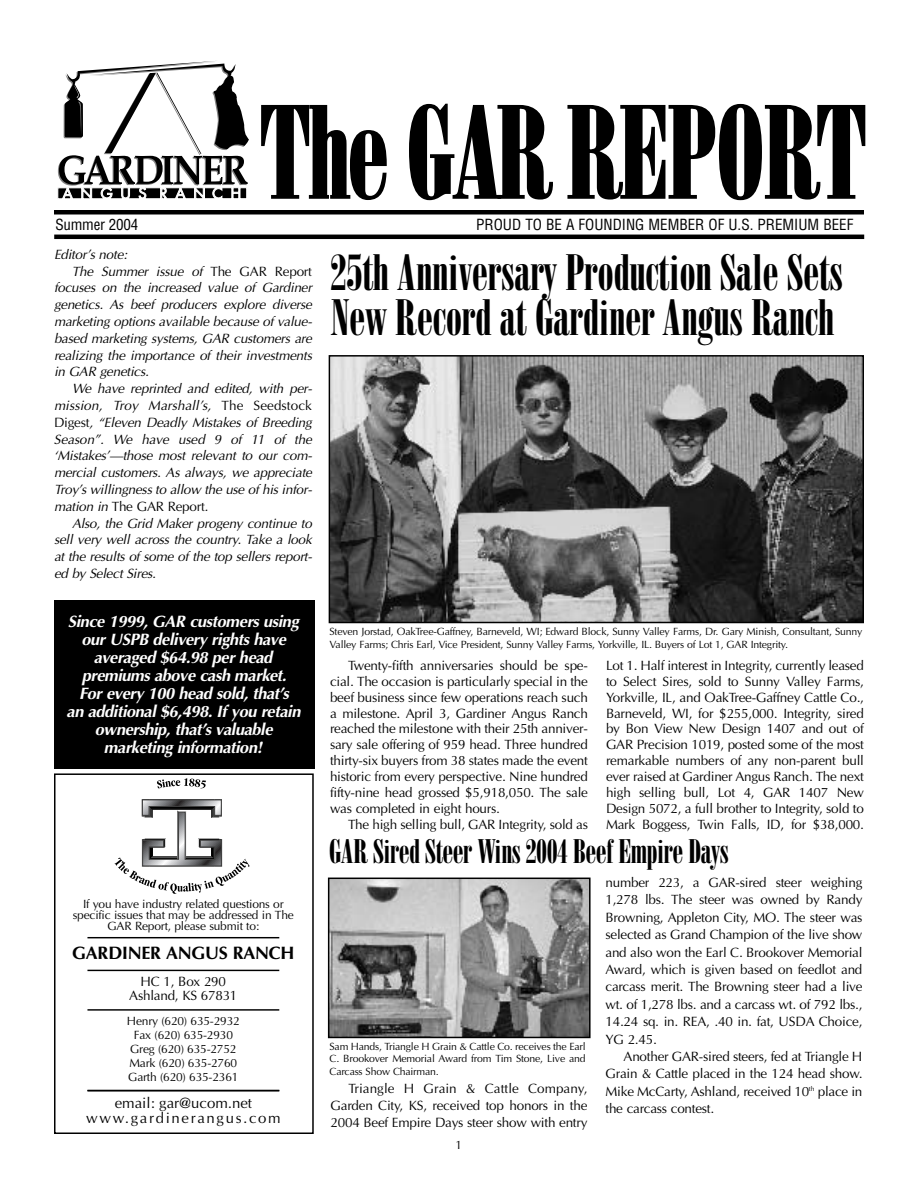
<style>
.page{position:relative;width:918px;height:1188px;background:#fff}
.page>*{position:absolute;margin:0;border:0;box-sizing:border-box;transform-origin:0 0}
.t1{font:49.5px/45px "Bodoni Poster Compressed";letter-spacing:-.01em;color:#000}
.t2{font:33px "Bodoni Poster Compressed";letter-spacing:-.015em;color:#000}
.t3{font:700 18px "Optima";letter-spacing:-.015em;color:#000}
.t4{font:italic 700 16.5px/18px "Optima";color:#fff;text-align:center}
.t5{font:condensed 15px "Helvetica";color:#000}
.t6{font:15px/15.6px "Optima";letter-spacing:.11em;color:#000;text-align:center}
.t7{font:13.5px/15.9px "Optima";letter-spacing:-.015em;color:#000;text-align:justify}
.t8{font:italic 13.5px "Optima";color:#000}
.t9{font:12px/14.1px "Optima";letter-spacing:-.015em;color:#000;text-align:center}
.t10{font:10.5px/12.8px "Optima";letter-spacing:-.015em;color:#000}
.s1{font-style:normal}
.s2{font-style:italic}
</style>
<div class="page">
<svg style="left:58px;top:61px;width:191px;height:138px"></svg>
<svg style="left:261px;top:104px;width:126px;height:96px"></svg>
<svg style="left:409px;top:103px;width:144px;height:98px"></svg>
<svg style="left:567px;top:103px;width:299px;height:98px"></svg>
<hr style="left:54px;top:210px;width:810px;height:4px;background:#000">
<hr style="left:87px;top:937px;width:192px;height:1px;background:#000">
<hr style="left:87px;top:970px;width:192px;height:1px;background:#000">
<hr style="left:87px;top:1009px;width:192px;height:2px;background:#000">
<hr style="left:87px;top:1090px;width:192px;height:1px;background:#000">
<svg style="left:157px;top:778px;width:49px;height:11px"></svg>
<svg style="left:115px;top:799px;width:134px;height:95px"></svg>
<div style="left:54px;top:773px;width:260px;height:361px;border:2px solid #000"></div>
<hr style="left:54px;top:235px;width:810px;height:4px;background:#000">
<img style="left:332px;top:358px;width:529px;height:262px">
<div style="left:329px;top:355px;width:535px;height:268px;border:2px solid #000"></div>
<div style="left:54px;top:600px;width:261px;height:169px;background:#000"></div>
<img style="left:331px;top:881px;width:257px;height:154px">
<div style="left:328px;top:878px;width:263px;height:160px;border:2px solid #000"></div>
<p class="t5" style="left:56px;top:219px;width:84px">Summer 2004</p>
<p class="t5" style="left:476px;top:219px;width:379px">PROUD TO BE A FOUNDING MEMBER OF U.S. PREMIUM BEEF</p>
<p class="t8" style="left:54px;top:249px;width:77px">Editor’s note:</p>
<p class="t8" style="left:72px;top:265px;width:241px">The Summer issue of <span class="s1">T h e G A R Re p o rt</span></p>
<p class="t8" style="left:54px;top:282px;width:262px">focuses on the increased value of Gardiner</p>
<p class="t8" style="left:54px;top:299px;width:262px">genetics. As beef producers explore diverse</p>
<p class="t8" style="left:54px;top:316px;width:262px">marketing options available because of value-</p>
<p class="t8" style="left:54px;top:333px;width:262px">based marketing systems, GAR customers are</p>
<p class="t8" style="left:54px;top:349px;width:262px">realizing the importance of their investments</p>
<p class="t8" style="left:54px;top:366px;width:99px">in GAR genetics.</p>
<p class="t8" style="left:72px;top:383px;width:244px">We have reprinted and edited, with per-</p>
<p class="t8" style="left:54px;top:400px;width:259px">mission, Troy Marshall’s, <span class="s1">T h e S e e d sto c k</span></p>
<p class="t8" style="left:54px;top:417px;width:262px"><span class="s1">D i g e s t</span>, “Eleven Deadly Mistakes of Breeding</p>
<p class="t8" style="left:54px;top:433px;width:262px">Season”. We have used 9 of 11 of the</p>
<p class="t8" style="left:54px;top:450px;width:262px">‘Mistakes’—those most relevant to our com-</p>
<p class="t8" style="left:54px;top:467px;width:262px">mercial customers. As always, we appreciate</p>
<p class="t8" style="left:54px;top:484px;width:262px">Troy’swillingnessto allow the use of hisinfor-</p>
<p class="t7" style="left:54px;top:500px;width:159px"><span class="s2">mation in</span> The GAR Report<span class="s2">.</span></p>
<p class="t8" style="left:72px;top:517px;width:244px">Also, the Grid Maker progeny continue to</p>
<p class="t8" style="left:54px;top:534px;width:262px">sell very well across the country. Take a look</p>
<p class="t8" style="left:54px;top:551px;width:262px">at the results of some of the top sellers report-</p>
<p class="t8" style="left:54px;top:568px;width:106px">ed by Select Sires.</p>
<h1 class="t1" style="left:331px;top:255px;width:514px">25th Anniversary Production Sale Sets<br>New Record at Gardiner Angus Ranch</h1>
<p class="t4" style="left:67px;top:614px;width:239px">Since 1999,GAR customersusing ourUSPB delivery rightshave averaged $64.98 perhead premiumsabove cash market.<br>Forevery 100 head sold,that’s an additional$6,498.If you retain ownership,that’svaluable marketing information!</p>
<p class="t9" style="left:73px;top:899px;width:223px;line-height:11.1px">If you have industry related questions or specific issues that may be addressed in The<br>GAR Report, please submit to:</p>
<h3 class="t3" style="left:72px;top:946px;width:224px">GARDINER ANGUS RANCH</h3>
<p class="t7" style="left:129px;top:975px;width:110px;line-height:14.5px;text-align:center">HC 1, Box 290<br>Ashland, KS 67831</p>
<p class="t9" style="left:127px;top:1015px;width:114px">Henry (620) 635-2932<br>Fax (620) 635-2930<br>Greg (620) 635-2752<br>Mark (620) 635-2760<br>Garth (620) 635-2361</p>
<p class="t6" style="left:86px;top:1096px;width:196px">email: gar@ucom.net www.gardinerangus.com</p>
<p class="t10" style="left:330px;top:626px;width:534px">Steven Jorstad, OakTree-Gaffney, Barneveld, WI; Edward Block, Sunny Valley Farms, Dr. Gary Minish, Consultant, Sunny<br>Valley Farms; Chris Earl, Vice President, Sunny Valley Farms, Yorkville, IL. Buyers of Lot 1, GAR Integrity.</p>
<p class="t7" style="left:330px;top:659px;width:259px;text-indent:18px">Twenty-fifth anniversaries should be spe&shy;cial. The occasion is particularly special in the beef business since few operations reach such a milestone. April 3, Gardiner Angus Ranch reached the milestone with their 25th anniver&shy;sary sale offering of 959 head. Three hundred thirty-six buyers from 38 states made the event historic from every perspective. Nine hundred fifty-nine head grossed $5,918,050. The sale was completed in eight hours.</p>
<p class="t7" style="left:348px;top:818px;width:241px">The high selling bull, GAR Integrity, sold as</p>
<p class="t7" style="left:606px;top:659px;width:259px">Lot 1. Half interest in Integrity, currently leased to Select Sires, sold to Sunny Valley Farms, Yorkville, IL, and OakTree-Gaffney Cattle Co., Barneveld, WI, for $255,000. Integrity, sired by Bon View New Design 1407 and out of GAR Precision 1019, posted some of the most remarkable numbers of any non-parent bull ever raised at Gardiner Angus Ranch. The next high selling bull, Lot 4, GAR 1407 New Design 5072, a full brother to Integrity, sold to Mark Boggess, Twin Falls, ID, for $38,000.</p>
<h2 class="t2" style="left:329px;top:839px;width:402px">GAR Sired Steer Wins 2004 Beef Empire Days</h2>
<p class="t10" style="left:330px;top:1041px;width:258px;text-align:justify">Sam Hands, Triangle H Grain &amp; Cattle Co. receives the Earl C. Brookover Memorial Award from Tim Stone, Live and Carcass Show Chairman.</p>
<p class="t7" style="left:331px;top:1081px;width:258px;line-height:17.4px;text-indent:18px">Triangle H Grain &amp; Cattle Company, Garden City, KS, received top honors in the 2004 Beef Empire Days steer show with entry</p>
<p class="t9" style="left:456px;top:1139px;width:8px">1</p>
<p class="t7" style="left:606px;top:875px;width:258px;line-height:17.4px">number 223, a GAR-sired steer weighing 1,278 lbs. The steer was owned by Randy Browning, Appleton City, MO. The steer was selected as Grand Champion of the live show and also won the Earl C. Brookover Memorial Award, which is given based on feedlot and carcass merit. The Browning steer had a live wt. of 1,278 lbs. and a carcass wt. of 792 lbs., 14.24 sq. in. REA, .40 in. fat, USDA Choice, YG 2.45.</p>
<p class="t7" style="left:606px;top:1049px;width:258px;line-height:17.4px;text-indent:18px">Another GAR-sired steers, fed at Triangle H Grain &amp; Cattle placed in the 124 head show.<br>Mike McCarty, Ashland, received 10<sup>th</sup> place in the carcass contest.</p>
</div>
